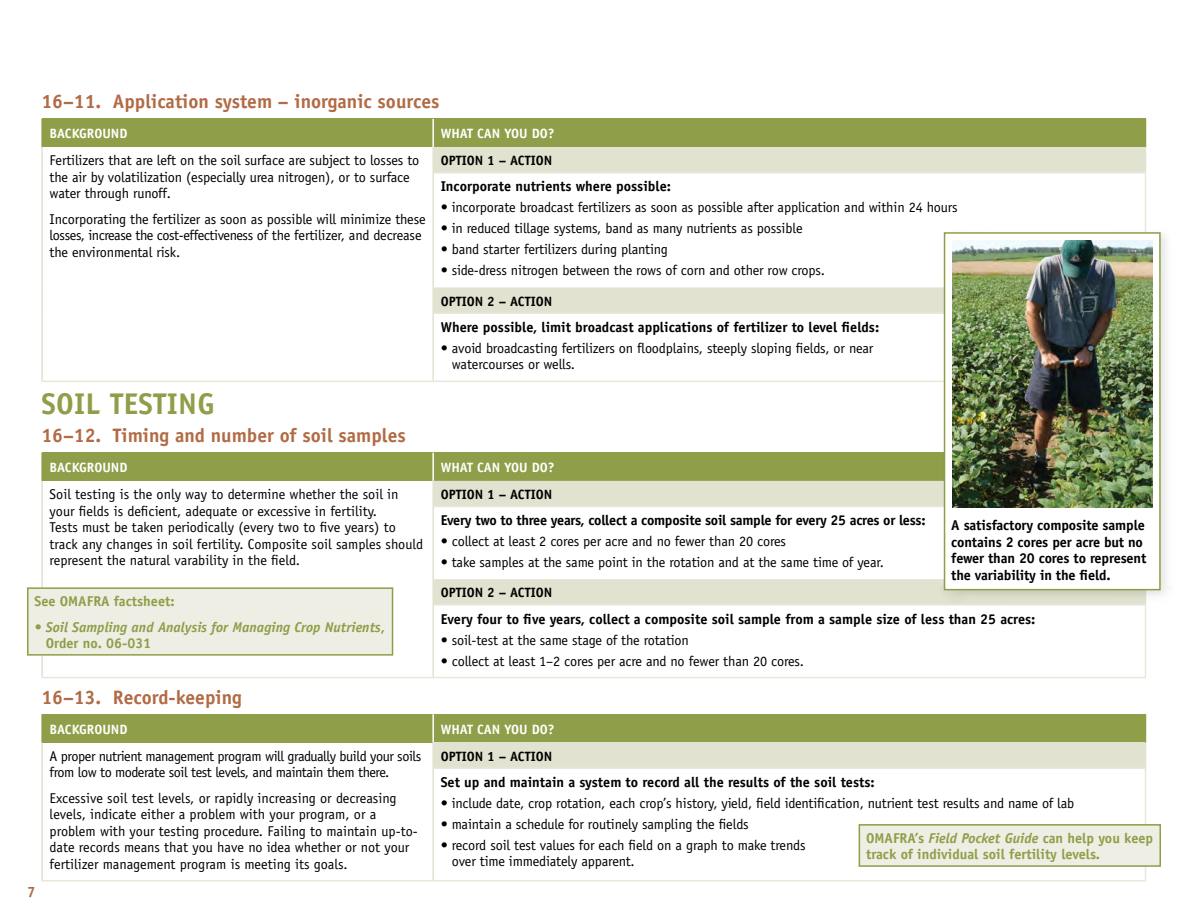
<style>
.page{position:relative;width:1188px;height:918px;background:#fff}
.page>*{position:absolute;margin:0;border:0;box-sizing:border-box;transform-origin:0 0}
.t1{font:700 30px "Officina Sans";letter-spacing:.01em;color:#8f9e48}
.t2{font:700 19.5px "Officina Sans";color:#b16b45}
.t3{font:700 15px "Officina Sans";color:#b16b45}
.t4{font:14.25px/16.5px "Officina Sans";letter-spacing:-.01em;color:#000}
.t5{font:700 14.25px/16.5px "Officina Sans";color:#000}
.t6{font:14.25px/16.5px "Officina Sans";letter-spacing:-.03em;color:#000}
.t7{font:700 14.25px/16.5px "Officina Sans";color:#8f9e48}
.t8{font:700 14.25px "Officina Sans";letter-spacing:-.02em;color:#000}
.t9{font:italic 700 14.25px/16.5px "Officina Sans";color:#8f9e48}
.t10{font:700 13.5px "Officina Sans";color:#000}
.t11{font:700 13.5px "Officina Sans";color:#fff}
.s1{font-style:normal}
.s2{font-style:italic}
</style>
<div class="page">
<div style="left:42px;top:119px;width:391px;height:28px;background:#8f9e48"></div>
<div style="left:433px;top:119px;width:712px;height:28px;background:#8f9e48"></div>
<svg style="left:434px;top:147px;width:711px;height:165px"></svg>
<hr style="left:432px;top:119px;width:2px;height:28px;background:#fff">
<hr style="left:41px;top:147px;width:2px;height:26px;background:#e1e2cf">
<hr style="left:41px;top:173px;width:2px;height:114px;background:#e1e2cf">
<hr style="left:41px;top:287px;width:2px;height:26px;background:#e1e2cf">
<hr style="left:41px;top:313px;width:2px;height:68px;background:#e1e2cf">
<hr style="left:432px;top:147px;width:2px;height:26px;background:#e1e2cf">
<svg style="left:1145px;top:119px;width:1px;height:53px"></svg>
<hr style="left:432px;top:173px;width:2px;height:114px;background:#e1e2cf">
<hr style="left:434px;top:172px;width:712px;height:1px;background:#e7e8d9">
<hr style="left:1145px;top:173px;width:1px;height:114px;background:#e7e8d9">
<hr style="left:432px;top:287px;width:2px;height:26px;background:#e1e2cf">
<hr style="left:41px;top:381px;width:392px;height:1px;background:#e7e8d9">
<hr style="left:432px;top:313px;width:2px;height:68px;background:#e1e2cf">
<hr style="left:434px;top:312px;width:712px;height:2px;background:#e7e8d9">
<hr style="left:433px;top:381px;width:713px;height:1px;background:#e7e8d9">
<hr style="left:41px;top:119px;width:2px;height:28px;background:#8f9e48">
<div style="left:42px;top:453px;width:391px;height:28px;background:#8f9e48"></div>
<div style="left:433px;top:453px;width:712px;height:28px;background:#8f9e48"></div>
<svg style="left:434px;top:481px;width:711px;height:123px"></svg>
<hr style="left:432px;top:453px;width:2px;height:28px;background:#fff">
<hr style="left:41px;top:481px;width:2px;height:25px;background:#e1e2cf">
<hr style="left:41px;top:506px;width:2px;height:73px;background:#e1e2cf">
<hr style="left:41px;top:579px;width:2px;height:26px;background:#e1e2cf">
<hr style="left:41px;top:605px;width:2px;height:72px;background:#e1e2cf">
<hr style="left:432px;top:481px;width:2px;height:25px;background:#e1e2cf">
<hr style="left:432px;top:506px;width:2px;height:73px;background:#e1e2cf">
<hr style="left:434px;top:506px;width:712px;height:1px;background:#e7e8d9">
<hr style="left:432px;top:579px;width:2px;height:26px;background:#e1e2cf">
<hr style="left:41px;top:677px;width:392px;height:1px;background:#e7e8d9">
<hr style="left:432px;top:605px;width:2px;height:72px;background:#e1e2cf">
<hr style="left:434px;top:604px;width:712px;height:2px;background:#e7e8d9">
<hr style="left:1145px;top:606px;width:1px;height:71px;background:#e7e8d9">
<hr style="left:433px;top:677px;width:713px;height:1px;background:#e7e8d9">
<hr style="left:41px;top:453px;width:2px;height:28px;background:#8f9e48">
<div style="left:42px;top:714px;width:391px;height:29px;background:#8f9e48"></div>
<div style="left:433px;top:714px;width:712px;height:29px;background:#8f9e48"></div>
<div style="left:433px;top:743px;width:712px;height:25px;background:#e1e2cf"></div>
<hr style="left:432px;top:714px;width:2px;height:29px;background:#fff">
<hr style="left:41px;top:743px;width:2px;height:25px;background:#e1e2cf">
<hr style="left:41px;top:768px;width:2px;height:112px;background:#e1e2cf">
<hr style="left:432px;top:743px;width:2px;height:25px;background:#e1e2cf">
<svg style="left:1145px;top:714px;width:1px;height:53px"></svg>
<hr style="left:41px;top:880px;width:392px;height:1px;background:#e7e8d9">
<hr style="left:432px;top:768px;width:2px;height:112px;background:#e1e2cf">
<hr style="left:434px;top:767px;width:712px;height:2px;background:#e7e8d9">
<hr style="left:1145px;top:769px;width:1px;height:111px;background:#e7e8d9">
<hr style="left:433px;top:880px;width:713px;height:1px;background:#e7e8d9">
<hr style="left:41px;top:714px;width:2px;height:29px;background:#8f9e48">
<div style="left:28px;top:588px;width:365px;height:67px;background:#eeeee4"></div>
<div style="left:27px;top:587px;width:366px;height:69px;border:2px solid #8f9e48"></div>
<div style="left:940px;top:229px;width:233px;height:374px;background:#000;opacity:.1"></div>
<div style="left:944px;top:232px;width:217px;height:358px;background:#fff;border:2px solid #8f9e48"></div>
<img style="left:952px;top:241px;width:200px;height:267px">
<div style="left:859px;top:825px;width:301px;height:41px;background:#eeeee4"></div>
<div style="left:859px;top:824px;width:302px;height:43px;border:2px solid #8f9e48"></div>
<h2 class="t2" style="left:41px;top:90px;width:400px">16–11. Application system – inorganic sources</h2>
<p class="t11" style="left:50px;top:125px;width:79px">BACKGROUND</p>
<p class="t11" style="left:441px;top:125px;width:115px">WHAT CAN YOU DO?</p>
<p class="t4" style="left:50px;top:152px;width:371px">Fertilizers that are left on the soil surface are subject to losses to the air by volatilization (especially urea nitrogen), or to surface water through runoff.</p>
<p class="t4" style="left:50px;top:211px;width:378px">Incorporating the fertilizer as soon as possible will minimize these losses, increase the cost-effectiveness of the fertilizer, and decrease the environmental risk.</p>
<p class="t10" style="left:441px;top:152px;width:113px">OPTION 1 – ACTION</p>
<p class="t5" style="left:441px;top:178px;width:232px">Incorporate nutrients where possible:</p>
<p class="t4" style="left:441px;top:199px;width:518px">• incorporate broadcast fertilizers as soon as possible after application and within 24 hours</p>
<p class="t4" style="left:441px;top:220px;width:363px">• in reduced tillage systems, band as many nutrients as possible</p>
<p class="t4" style="left:441px;top:241px;width:229px">• band starter fertilizers during planting</p>
<p class="t4" style="left:441px;top:262px;width:386px">• side-dress nitrogen between the rows of corn and other row crops.</p>
<p class="t10" style="left:441px;top:293px;width:113px">OPTION 2 – ACTION</p>
<p class="t5" style="left:441px;top:319px;width:440px">Where possible, limit broadcast applications of fertilizer to level fields:</p>
<p class="t4" style="left:452px;top:340px;width:423px;text-indent:-11px">• avoid broadcasting fertilizers on floodplains, steeply sloping fields, or near watercourses or wells.</p>
<h1 class="t1" style="left:41px;top:385px;width:175px">SOIL TESTING</h1>
<h2 class="t2" style="left:41px;top:423px;width:366px">16–12. Timing and number of soil samples</h2>
<p class="t11" style="left:50px;top:459px;width:79px">BACKGROUND</p>
<p class="t11" style="left:441px;top:459px;width:115px">WHAT CAN YOU DO?</p>
<p class="t4" style="left:50px;top:486px;width:375px">Soil testing is the only way to determine whether the soil in your fields is deficient, adequate or excessive in fertility.<br>Tests must be taken periodically (every two to five years) to track any changes in soil fertility. Composite soil samples should represent the natural varability in the field.</p>
<p class="t10" style="left:441px;top:486px;width:113px">OPTION 1 – ACTION</p>
<p class="t8" style="left:441px;top:511px;width:486px">Every two to three years, collect a composite soil sample for every 25 acres or less:</p>
<p class="t4" style="left:441px;top:533px;width:347px">• collect at least 2 cores per acre and no fewer than 20 cores</p>
<p class="t4" style="left:441px;top:554px;width:445px">• take samples at the same point in the rotation and at the same time of year.</p>
<p class="t10" style="left:441px;top:584px;width:113px">OPTION 2 – ACTION</p>
<p class="t5" style="left:441px;top:610px;width:596px">Every four to five years, collect a composite soil sample from a sample size of less than 25 acres:</p>
<p class="t4" style="left:441px;top:631px;width:250px">• soil-test at the same stage of the rotation</p>
<p class="t4" style="left:441px;top:653px;width:365px">• collect at least 1–2 cores per acre and no fewer than 20 cores.</p>
<p class="t5" style="left:951px;top:517px;width:197px">A satisfactory composite sample contains 2 cores per acre but no fewer than 20 cores to represent the variability in the field.</p>
<p class="t7" style="left:34px;top:593px;width:142px">See OMAFRA factsheet:</p>
<p class="t9" style="left:46px;top:618px;width:341px;text-indent:-11px">• Soil Sampling and Analysis for Managing Crop Nutrients<span class="s1">,<br>Order no. 06-031</span></p>
<p class="t3" style="left:27px;top:882px;width:10px">7</p>
<h2 class="t2" style="left:41px;top:685px;width:202px">16–13. Record-keeping</h2>
<p class="t11" style="left:50px;top:721px;width:79px">BACKGROUND</p>
<p class="t11" style="left:441px;top:721px;width:115px">WHAT CAN YOU DO?</p>
<p class="t6" style="left:50px;top:748px;width:373px">A proper nutrient management program will gradually build your soils from low to moderate soil test levels, and maintain them there.</p>
<p class="t4" style="left:50px;top:790px;width:370px">Excessive soil test levels, or rapidly increasing or decreasing levels, indicate either a problem with your program, or a problem with your testing procedure. Failing to maintain up-to&shy;date records means that you have no idea whether or not your fertilizer management program is meeting its goals.</p>
<p class="t10" style="left:441px;top:748px;width:113px">OPTION 1 – ACTION</p>
<p class="t5" style="left:441px;top:774px;width:436px">Set up and maintain a system to record all the results of the soil tests:</p>
<p class="t4" style="left:441px;top:795px;width:635px">• include date, crop rotation, each crop’s history, yield, field identification, nutrient test results and name of lab</p>
<p class="t4" style="left:441px;top:816px;width:310px">• maintain a schedule for routinely sampling the fields</p>
<p class="t4" style="left:452px;top:837px;width:355px;text-indent:-11px">• record soil test values for each field on a graph to make trends over time immediately apparent.</p>
<p class="t7" style="left:866px;top:830px;width:289px">OMAFRA’s <span class="s2">Field Pocket Guide</span> can help you keep track of individual soil fertility levels.</p>
</div>
